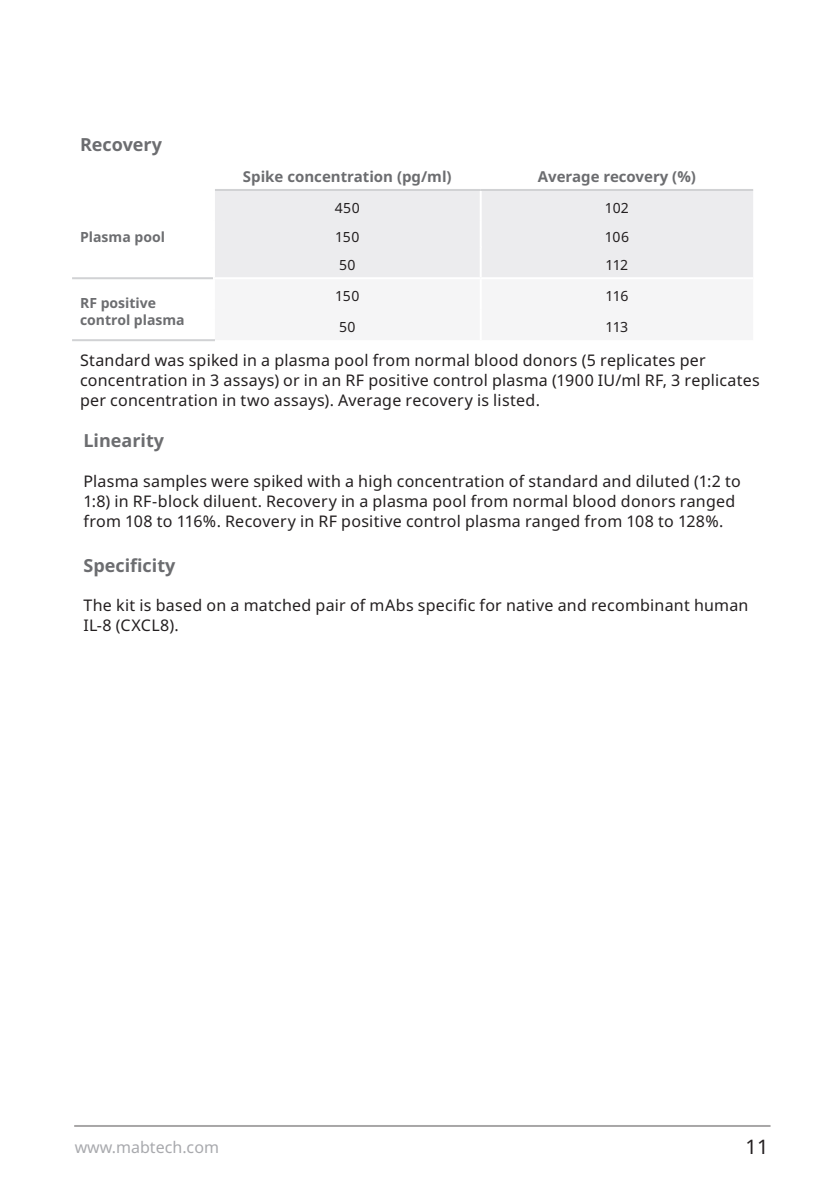
<style>
.page{position:relative;width:840px;height:1191px;background:#fff}
.page>*{position:absolute;margin:0;border:0;box-sizing:border-box;transform-origin:0 0}
.Page-number{font:20px "Noto Sans";color:#231f20}
.t1{font:700 18px "Noto Sans";color:#6c6d70}
.body{font:16px/20px "Noto Sans";letter-spacing:.015em;color:#231f20}
.t2{font:16px "Noto Sans";color:#a8a9ad}
.H2_centered{font:700 15px "Noto Sans";color:#6c6d70}
.Tablerowlleft{font:700 14px/16.8px "Noto Sans";color:#6c6d70}
.Table_Body__Centered{font:14px "Noto Sans";letter-spacing:-.02em;color:#231f20}
</style>
<div class="page">
<hr style="left:74px;top:1125px;width:696px;height:2px;background:#231f20">
<div style="left:215px;top:191px;width:537px;height:86px;background:#ececee"></div>
<hr style="left:479px;top:191px;width:2px;height:30px;background:#fff">
<hr style="left:479px;top:221px;width:2px;height:26px;background:#fff">
<hr style="left:479px;top:247px;width:2px;height:30px;background:#fff">
<hr style="left:72px;top:277px;width:141px;height:2px;background:#d1d2d4">
<hr style="left:72px;top:339px;width:143px;height:2px;background:#d1d2d4">
<hr style="left:215px;top:189px;width:265px;height:2px;background:#d1d2d4">
<hr style="left:480px;top:189px;width:272px;height:2px;background:#d1d2d4">
<h2 class="t1" style="left:80px;top:134px;width:83px">Recovery</h2>
<p class="Tablerowlleft" style="left:80px;top:228px;width:86px">Plasma pool</p>
<p class="H2_centered" style="left:243px;top:168px;width:210px">Spike concentration (pg/ml)</p>
<p class="H2_centered" style="left:537px;top:168px;width:159px">Average recovery (%)</p>
<p class="Table_Body__Centered" style="left:335px;top:200px;width:26px">450</p>
<p class="Table_Body__Centered" style="left:604px;top:200px;width:25px">102</p>
<p class="Table_Body__Centered" style="left:335px;top:228px;width:26px">150</p>
<p class="Table_Body__Centered" style="left:604px;top:228px;width:26px">106</p>
<p class="Table_Body__Centered" style="left:339px;top:257px;width:18px">50</p>
<p class="Table_Body__Centered" style="left:605px;top:257px;width:24px">112</p>
<p class="Table_Body__Centered" style="left:335px;top:288px;width:26px">150</p>
<p class="Table_Body__Centered" style="left:605px;top:288px;width:24px">116</p>
<p class="Table_Body__Centered" style="left:339px;top:319px;width:18px">50</p>
<p class="Table_Body__Centered" style="left:605px;top:319px;width:24px">113</p>
<p class="body" style="left:80px;top:351px;width:681px">Standard was spiked in a plasma pool from normal blood donors (5 replicates per concentration in 3 assays) or in an RF positive control plasma (1900 IU/ml RF, 3 replicates per concentration in two assays). Average recovery is listed.</p>
<h2 class="t1" style="left:83px;top:430px;width:82px">Linearity</h2>
<p class="body" style="left:83px;top:471px;width:658px">Plasma samples were spiked with a high concentration of standard and diluted (1:2 to<br>1:8) in RF-block diluent. Recovery in a plasma pool from normal blood donors ranged from 108 to 116%. Recovery in RF positive control plasma ranged from 108 to 128%.</p>
<h2 class="t1" style="left:83px;top:555px;width:93px">Specificity</h2>
<p class="body" style="left:83px;top:596px;width:666px">The kit is based on a matched pair of mAbs specific for native and recombinant human<br>IL-8 (CXCL8).</p>
<p class="Tablerowlleft" style="left:80px;top:295px;width:106px">RF positive control plasma</p>
<p class="t2" style="left:75px;top:1138px;width:146px">www.mabtech.com</p>
<p class="Page-number" style="left:745px;top:1135px;width:24px">11</p>
</div>
